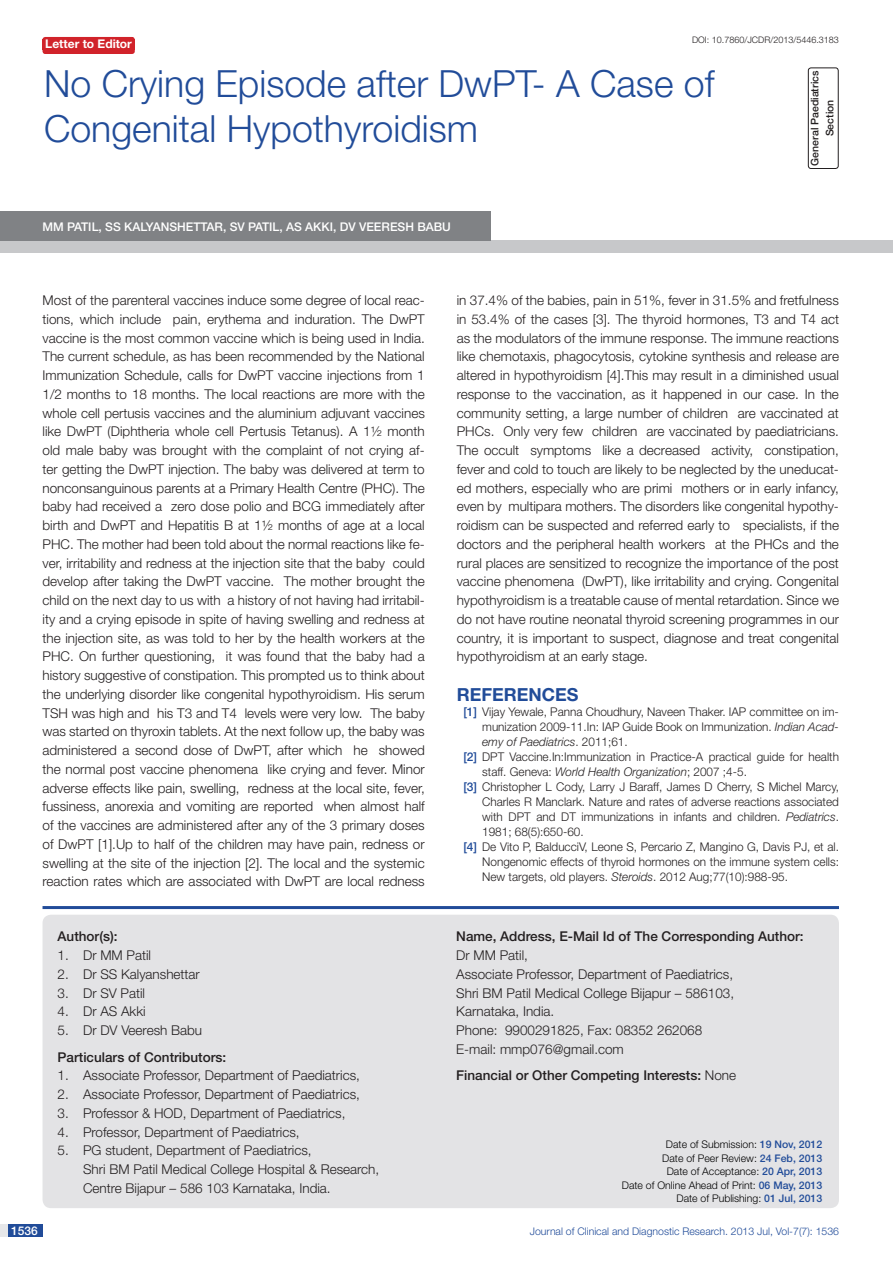
<style>
.page{position:relative;width:893px;height:1263px;background:#fff}
.page>*{position:absolute;margin:0;border:0;box-sizing:border-box;transform-origin:0 0}
.t1{font:300 37.5px/45px "Helvetica Neue";color:#214c99}
.Level_1{font:700 18px "Helvetica Neue";color:#214c99}
.Body_text{font:300 13.5px/18.8px "Helvetica Neue";color:#231f20;text-align:justify}
.con_particulars{font:300 13.5px/18.8px "Helvetica Neue";color:#231f20}
.con_particulars-2{font:500 13.5px "Helvetica Neue";color:#231f20}
.Body_text-2{font:500 13.5px "Helvetica Neue";color:#231f20}
.t2{font:300 12px "Helvetica Neue";color:#231f20}
.Author{font:500 12px "Helvetica Neue";color:#fff}
.t3{font:italic 300 12px "Helvetica Neue";color:#231f20}
.t4{font:700 12px "Helvetica Neue";color:#fff}
.t5{font:300 10.5px/13.5px "Helvetica Neue";color:#000;text-align:center}
.t6{font:300 10.5px "Helvetica Neue";color:#214c99}
.t7{font:500 10.5px "Helvetica Neue";color:#231f20}
.DOI{font:300 9px "Helvetica Neue";color:#231f20}
.s1{font-weight:500;color:#214c99}
.s2{font-style:italic}
.s3{font-style:normal}
.s4{font-weight:300}
</style>
<div class="page">
<div style="left:0;top:1224px;width:43px;height:13px;background:#e6e7e9"></div>
<div style="left:8px;top:1224px;width:35px;height:13px;background:#214c99"></div>
<div style="left:43px;top:37px;width:92px;height:17px;background:#d1232a;border-radius:3px"></div>
<div style="left:0;top:241px;width:893px;height:12px;background:#c7c8ca"></div>
<div style="left:0;top:212px;width:490px;height:29px;background:#808285"></div>
<div style="left:808px;top:68px;width:31px;height:101px;border:1px solid #231f20;border-radius:3px"></div>
<hr style="left:43px;top:906px;width:796px;height:3px;background:#214c99">
<div style="left:43px;top:915px;width:796px;height:293px;background:#e3e3e5;border-radius:9px"></div>
<p class="DOI" style="left:692px;top:35px;width:148px">DOI: 10.7860/JCDR/2013/5446.3183</p>
<p class="t4" style="left:45px;top:37px;width:88px">LETTER TO EDITOR</p>
<p class="t1" style="left:44px;top:60px;width:672px">No Crying Episode after DwPT- A Case of<br>Congenital Hypothyroidism</p>
<p class="t7" style="left:808px;top:166px;width:97px;rotate:-90deg">General Paediatrics</p>
<p class="t7" style="left:823px;top:136px;width:38px;rotate:-90deg">Section</p>
<p class="Author" style="left:43px;top:220px;width:272px">MM Patil, SS Kalyanshettar, SV Patil, AS Akk</p>
<p class="Author" style="left:330px;top:220px;width:123px">i, DV Veeresh Babu</p>
<p class="Body_text" style="left:43px;top:291px;width:384px">Most of the parenteral vaccines induce some degree of local reac&shy;tions, which include pain, erythema and induration. The DwPT vaccine is the most common vaccine which is being used in India.<br>The current schedule, as has been recommended by the National Immunization Schedule, calls for DwPT vaccine injections from 1<br>1/2 months to 18 months. The local reactions are more with the whole cell pertusis vaccines and the aluminium adjuvant vaccines like DwPT (Diphtheria whole cell Pertusis Tetanus). A 1½ month old male baby was brought with the complaint of not crying af&shy;ter getting the DwPT injection. The baby was delivered at term to nonconsanguinous parents at a Primary Health Centre (PHC). The baby had received a zero dose polio and BCG immediately after birth and DwPT and Hepatitis B at 1½ months of age at a local PHC. The mother had been told about the normal reactions like fe&shy;ver, irritability and redness at the injection site that the baby could develop after taking the DwPT vaccine. The mother brought the child on the next day to us with a history of not having had irritabil&shy;ity and a crying episode in spite of having swelling and redness at the injection site, as was told to her by the health workers at the PHC. On further questioning, it was found that the baby had a history suggestive of constipation. This prompted us to think about the underlying disorder like congenital hypothyroidism. His serum TSH was high and his T3 and T4 levels were very low. The baby was started on thyroxin tablets. At the next follow up, the baby was administered a second dose of DwPT, after which he showed the normal post vaccine phenomena like crying and fever. Minor adverse effects like pain, swelling, redness at the local site, fever, fussiness, anorexia and vomiting are reported when almost half of the vaccines are administered after any of the 3 primary doses of DwPT [1].Up to half of the children may have pain, redness or swelling at the site of the injection [2]. The local and the systemic reaction rates which are associated with DwPT are local redness</p>
<p class="Body_text" style="left:457px;top:291px;width:384px">in 37.4% of the babies, pain in 51%, fever in 31.5% and fretfulness in 53.4% of the cases [3]. The thyroid hormones, T3 and T4 act as the modulators of the immune response. The immune reactions like chemotaxis, phagocytosis, cytokine synthesis and release are altered in hypothyroidism [4].This may result in a diminished usual response to the vaccination, as it happened in our case. In the community setting, a large number of children are vaccinated at PHCs. Only very few children are vaccinated by paediatricians.<br>The occult symptoms like a decreased activity, constipation, fever and cold to touch are likely to be neglected by the uneducat&shy;ed mothers, especially who are primi mothers or in early infancy, even by multipara mothers. The disorders like congenital hypothy&shy;roidism can be suspected and referred early to specialists, if the doctors and the peripheral health workers at the PHCs and the rural places are sensitized to recognize the importance of the post vaccine phenomena (DwPT), like irritability and crying. Congenital hypothyroidism is a treatable cause of mental retardation. Since we do not have routine neonatal thyroid screening programmes in our country, it is important to suspect, diagnose and treat congenital hypothyroidism at an early stage.</p>
<p class="Level_1" style="left:457px;top:684px;width:48px">REFERE</p>
<p class="Level_1" style="left:528px;top:684px;width:52px">NCES</p>
<p class="t2" style="left:463px;top:705px;width:377px"><span class="s1">[1]</span> Vijay Yewale, Panna Choudhury, Naveen Thaker. IAP committee on im-</p>
<p class="t2" style="left:482px;top:720px;width:358px">munization 2009-11.In: IAP Guide Book on Immunization. <span class="s2">Indian Acad-</span></p>
<p class="t3" style="left:482px;top:735px;width:147px">emy of Paediatrics<span class="s3">. 2011;61.</span></p>
<p class="t2" style="left:463px;top:750px;width:377px"><span class="s1">[2]</span> DPT Vaccine.In:Immunization in Practice-A practical guide for health</p>
<p class="t2" style="left:482px;top:765px;width:266px">staff. Geneva: <span class="s2">World Health Organization</span>; 2007 ;4-5.</p>
<p class="t2" style="left:463px;top:780px;width:377px"><span class="s1">[3]</span> Christopher L Cody, Larry J Baraff, James D Cherry, S Michel Marcy,</p>
<p class="t2" style="left:482px;top:795px;width:358px">Charles R Manclark. Nature and rates of adverse reactions associated</p>
<p class="t2" style="left:482px;top:810px;width:358px">with DPT and DT immunizations in infants and children. <span class="s2">Pediatrics</span>.</p>
<p class="t2" style="left:482px;top:825px;width:103px">1981; 68(5):650-60.</p>
<p class="t2" style="left:463px;top:840px;width:377px"><span class="s1">[4]</span> De Vito P, BalducciV, Leone S, Percario Z, Mangino G, Davis PJ, et al.</p>
<p class="t2" style="left:482px;top:855px;width:358px">Nongenomic effects of thyroid hormones on the immune system cells:</p>
<p class="t2" style="left:482px;top:870px;width:307px">New targets, old players. <span class="s2">Steroids</span>. 2012 Aug;77(10):988-95.</p>
<p class="con_particulars-2" style="left:58px;top:928px;width:62px">Author(s):</p>
<p class="con_particulars" style="left:58px;top:945px;width:95px">1. Dr MM Patil</p>
<p class="con_particulars" style="left:58px;top:964px;width:144px">2. Dr SS Kalyanshettar</p>
<p class="con_particulars" style="left:58px;top:983px;width:89px">3. Dr SV Patil</p>
<p class="con_particulars" style="left:58px;top:1002px;width:90px">4. Dr AS Akki</p>
<p class="con_particulars" style="left:58px;top:1020px;width:146px">5. Dr DV Veeresh Babu</p>
<p class="con_particulars-2" style="left:58px;top:1049px;width:170px">Particulars of Contributors:</p>
<p class="con_particulars" style="left:58px;top:1066px;width:304px">1. Associate Professor, Department of Paediatrics,</p>
<p class="con_particulars" style="left:58px;top:1084px;width:304px">2. Associate Professor, Department of Paediatrics,</p>
<p class="con_particulars" style="left:58px;top:1103px;width:289px">3. Professor &amp; HOD, Department of Paediatrics,</p>
<p class="con_particulars" style="left:58px;top:1122px;width:244px">4. Professor, Department of Paediatrics,</p>
<p class="con_particulars" style="left:58px;top:1141px;width:256px">5. PG student, Department of Paediatrics,</p>
<p class="con_particulars" style="left:83px;top:1159px;width:298px">Shri BM Patil Medical College Hospital &amp; Research,<br>Centre Bijapur – 586 103 Karnataka, India.</p>
<p class="con_particulars-2" style="left:456px;top:928px;width:349px">Name, Address, E-Mail Id of The Corresponding Author:</p>
<p class="Body_text" style="left:456px;top:946px;width:278px">Dr MM Patil,<br>Associate Professor, Department of Paediatrics,</p>
<p class="Body_text" style="left:456px;top:983px;width:279px">Shri BM Patil Medical College Bijapur – 586103,</p>
<p class="Body_text" style="left:456px;top:1002px;width:100px">Karnataka, India.</p>
<p class="Body_text" style="left:456px;top:1021px;width:247px">Phone: 9900291825, Fax: 08352 262068</p>
<p class="Body_text" style="left:456px;top:1039px;width:169px">E-mail: mmp076@gmail.com</p>
<p class="Body_text-2" style="left:456px;top:1067px;width:281px">Financial or Other Competing Interests: <span class="s4">None</span></p>
<p class="t5" style="left:662px;top:1138px;width:161px">Date of Submission: <span class="s1">19 Nov, 2012<br></span>Date of Peer Review: <span class="s1">24 Feb, 2013<br></span>Date of Acceptance: <span class="s1">20 Apr, 2013</span></p>
<p class="t5" style="left:622px;top:1178px;width:202px">Date of Online Ahead of Print: <span class="s1">06 May, 2013</span></p>
<p class="t5" style="left:676px;top:1192px;width:147px">Date of Publishing: <span class="s1">01 Jul, 2013</span></p>
<p class="Author" style="left:11px;top:1223px;width:28px">1536</p>
<p class="t6" style="left:530px;top:1225px;width:311px">Journal of Clinical and Diagnostic Research. 2013 Jul, Vol-7(7): 1536</p>
</div>
